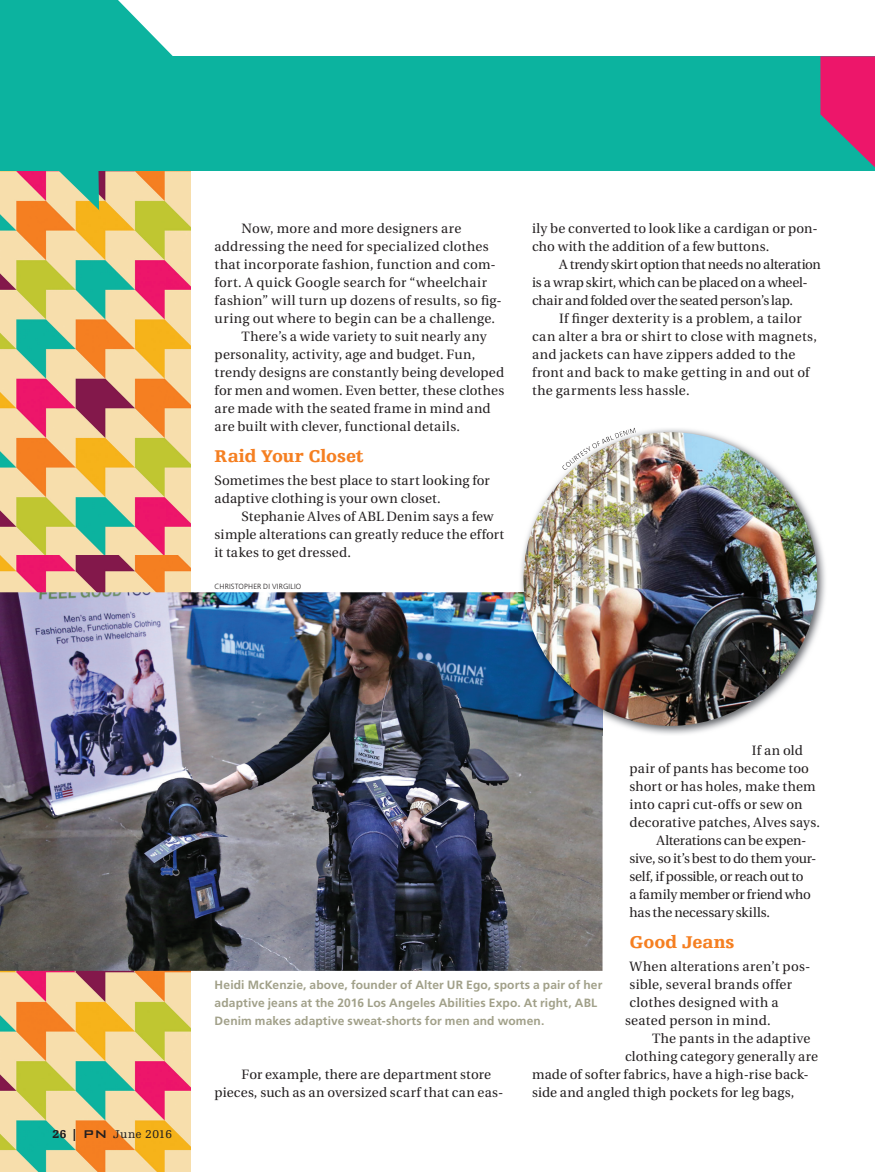
<style>
.page{position:relative;width:875px;height:1172px;background:#fff}
.page>*{position:absolute;margin:0;border:0;box-sizing:border-box;transform-origin:0 0}
.t1{font:900 18px "Egyptienne F";letter-spacing:-.01em;color:#f57f21}
.t2{font:13.5px/18px "Utopia";letter-spacing:.015em;color:#231f20}
.t3{font:13.5px/18px "Utopia";letter-spacing:-.015em;color:#231f20}
.t4{font:13.5px "Utopia";letter-spacing:-.02em;color:#231f20}
.t5{font:13.5px "Utopia";letter-spacing:-.01em;color:#231f20}
.t6{font:700 12px/18px "Frutiger";letter-spacing:.01em;color:#a1a089}
.t7{font:12px "Egyptienne F";letter-spacing:.015em;color:#231f20}
.t8{font:300 7.5px "Frutiger";letter-spacing:.025em;color:#231f20}
.s1{font-weight:900}
.s2{font-family:"Bank Gothic BT";font-weight:500;font-size:15px}
</style>
<div class="page">
<img style="left:0;top:212px;width:191px;height:343px">
<img style="left:0;top:555px;width:191px;height:37px">
<div style="left:0;top:56px;width:875px;height:115px;background:#0cb39f"></div>
<svg style="left:0;top:0;width:191px;height:212px"></svg>
<img style="left:0;top:971px;width:191px;height:201px">
<img style="left:0;top:592px;width:602px;height:379px">
<svg style="left:820px;top:56px;width:55px;height:112px"></svg>
<img style="left:520px;top:428px;width:306px;height:308px">
<img style="left:518px;top:592px;width:84px;height:144px">
<img style="left:523px;top:432px;width:294px;height:294px;border-radius:147px">
<svg style="left:561px;top:428px;width:75px;height:43px"></svg>
<p class="t2" style="left:242px;top:219px;width:221px">Now, more and more designers are</p>
<p class="t2" style="left:215px;top:237px;width:275px">addressing the need for specialized clothes</p>
<p class="t2" style="left:215px;top:255px;width:283px">that incorporate fashion, function and com-</p>
<p class="t2" style="left:215px;top:273px;width:274px">fort. A quick Google search for “wheelchair</p>
<p class="t2" style="left:215px;top:291px;width:289px">fashion” will turn up dozens of results, so fig-</p>
<p class="t2" style="left:215px;top:309px;width:282px">uring out where to begin can be a challenge.</p>
<p class="t2" style="left:242px;top:327px;width:246px">There’s a wide variety to suit nearly any</p>
<p class="t2" style="left:215px;top:345px;width:262px">personality, activity, age and budget. Fun,</p>
<p class="t2" style="left:215px;top:363px;width:291px">trendy designs are constantly being developed</p>
<p class="t2" style="left:215px;top:381px;width:291px">for men and women. Even better, these clothes</p>
<p class="t2" style="left:215px;top:399px;width:277px">are made with the seated frame in mind and</p>
<p class="t2" style="left:215px;top:417px;width:247px">are built with clever, functional details.</p>
<h1 class="t1" style="left:215px;top:446px;width:151px">Raid Your Closet</h1>
<p class="t2" style="left:215px;top:471px;width:276px">Sometimes the best place to start looking for adaptive clothing is your own closet.</p>
<p class="t2" style="left:215px;top:507px;width:291px;text-indent:27px">Stephanie Alves of ABL Denim says a few simple alterations can greatly reduce the effort it takes to get dressed.</p>
<p class="t8" style="left:215px;top:582px;width:88px">CHRISTOPHER DI VIRGILIO</p>
<p class="t2" style="left:532px;top:219px;width:287px">ily be converted to look like a cardigan or pon&shy;cho with the addition of a few buttons.</p>
<p class="t3" style="left:532px;top:255px;width:290px;text-indent:27px">A trendy skirt option that needs no alteration is a wrap skirt, which can be placed on a wheel&shy;chair and folded over the seated person’s lap.</p>
<p class="t2" style="left:532px;top:309px;width:286px;text-indent:27px">If finger dexterity is a problem, a tailor can alter a bra or shirt to close with magnets, and jackets can have zippers added to the front and back to make getting in and out of the garments less hassle.</p>
<p class="t7" style="left:53px;top:1127px;width:121px"><span class="s1">26 |</span> <span class="s2">PN</span> June 2016</p>
<p class="t2" style="left:752px;top:741px;width:52px">If an old</p>
<p class="t2" style="left:629px;top:759px;width:181px">pair of pants has become too</p>
<p class="t2" style="left:629px;top:777px;width:188px">short or has holes, make them</p>
<p class="t2" style="left:629px;top:795px;width:174px">into capri cut-offs or sew on</p>
<p class="t2" style="left:629px;top:813px;width:192px">decorative patches, Alves says.</p>
<p class="t3" style="left:656px;top:831px;width:151px">Alterations can be expen-</p>
<p class="t3" style="left:629px;top:849px;width:188px">sive, so it’s best to do them your-</p>
<p class="t4" style="left:629px;top:868px;width:176px">self, if possible, or reach out to</p>
<p class="t4" style="left:629px;top:886px;width:183px">a family member or friend who</p>
<p class="t5" style="left:629px;top:904px;width:142px">has the necessary skills.</p>
<h1 class="t1" style="left:629px;top:932px;width:106px">Good Jeans</h1>
<p class="t2" style="left:629px;top:957px;width:182px">When alterations aren’t pos-</p>
<p class="t2" style="left:629px;top:975px;width:164px">sible, several brands offer</p>
<p class="t2" style="left:629px;top:993px;width:150px">clothes designed with a</p>
<p class="t2" style="left:625px;top:1011px;width:147px">seated person in mind.</p>
<p class="t2" style="left:652px;top:1029px;width:160px">The pants in the adaptive</p>
<p class="t2" style="left:625px;top:1047px;width:194px">clothing category generally are</p>
<p class="t2" style="left:532px;top:1065px;width:278px">made of softer fabrics, have a high-rise back-</p>
<p class="t2" style="left:532px;top:1083px;width:264px">side and angled thigh pockets for leg bags,</p>
<p class="t6" style="left:215px;top:975px;width:389px">Heidi McKenzie, above, founder of Alter UR Ego, sports a pair of her adaptive jeans at the 2016 Los Angeles Abilities Expo. At right, ABL<br>Denim makes adaptive sweat-shorts for men and women.</p>
<p class="t2" style="left:215px;top:1065px;width:290px;text-indent:27px">For example, there are department store pieces, such as an oversized scarf that can eas-</p>
</div>
